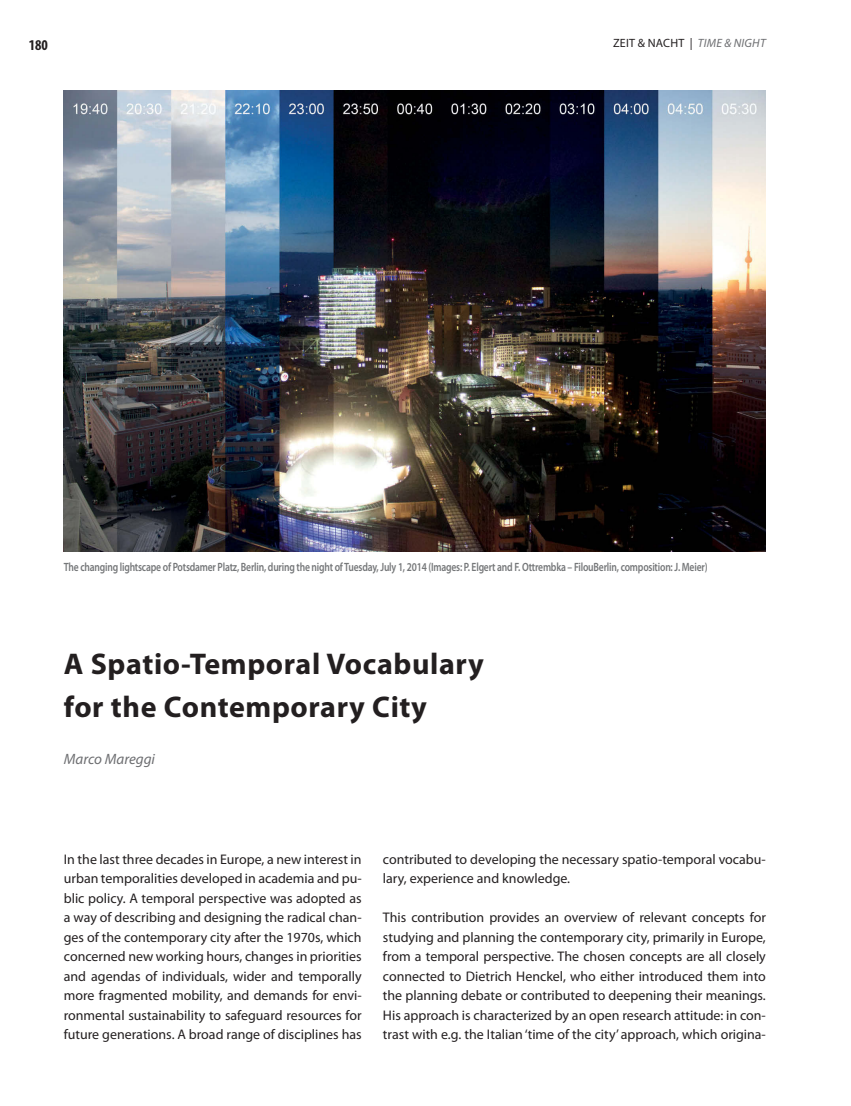
<style>
.page{position:relative;width:851px;height:1106px;background:#fff}
.page>*{position:absolute;margin:0;border:0;box-sizing:border-box;transform-origin:0 0}
.t1{font:700 30px/43px "Myriad Pro";letter-spacing:.02em;color:#231f20}
.t2{font:italic 15px "Myriad Pro";color:#6d6e71}
.t3{font:700 condensed 15px "Myriad Pro";color:#231f20}
.t4{font:13.95px/19.5px "Myriad Pro";color:#231f20;text-align:justify}
.t5{font:600 12px "Myriad Pro";letter-spacing:-.02em;color:#757779;scale:.8 1}
.t6{font:12px "Myriad Pro";letter-spacing:.02em;color:#231f20}
.s1{font-style:italic;color:#6d6e71}
</style>
<div class="page">
<img style="left:64px;top:91px;width:701px;height:460px">
<p class="t3" style="left:29px;top:39px;width:21px">180</p>
<p class="t6" style="left:613px;top:39px;width:154px">ZEIT &amp; NACHT | <span class="s1">TIME &amp; NIGHT</span></p>
<p class="t5" style="left:64px;top:562px;width:806px">The changing lightscape of Potsdamer Platz, Berlin, during the night of Tuesday, July 1, 2014 (Images: P. Elgert and F. Ottrembka – FilouBerlin, composition: J. Meier)</p>
<h1 class="t1" style="left:64px;top:645px;width:421px">A Spatio-Temporal Vocabulary for the Contemporary City</h1>
<p class="t2" style="left:64px;top:752px;width:93px">Marco Mareggi</p>
<p class="t4" style="left:64px;top:850px;width:299px">In the last three decades in Europe, a new interest in urban temporalities developed in academia and pu&shy;blic policy. A temporal perspective was adopted as a way of describing and designing the radical chan&shy;ges of the contemporary city after the 1970s, which concerned new working hours, changes in priorities and agendas of individuals, wider and temporally more fragmented mobility, and demands for envi&shy;ronmental sustainability to safeguard resources for future generations. A broad range of disciplines has</p>
<p class="t4" style="left:383px;top:850px;width:384px">contributed to developing the necessary spatio-temporal vocabu&shy;lary, experience and knowledge.</p>
<p class="t4" style="left:383px;top:908px;width:384px">This contribution provides an overview of relevant concepts for studying and planning the contemporary city, primarily in Europe, from a temporal perspective. The chosen concepts are all closely connected to Dietrich Henckel, who either introduced them into the planning debate or contributed to deepening their meanings.<br>His approach is characterized by an open research attitude: in con&shy;trast with e.g. the Italian ‘time of the city’ approach, which origina-</p>
</div>
